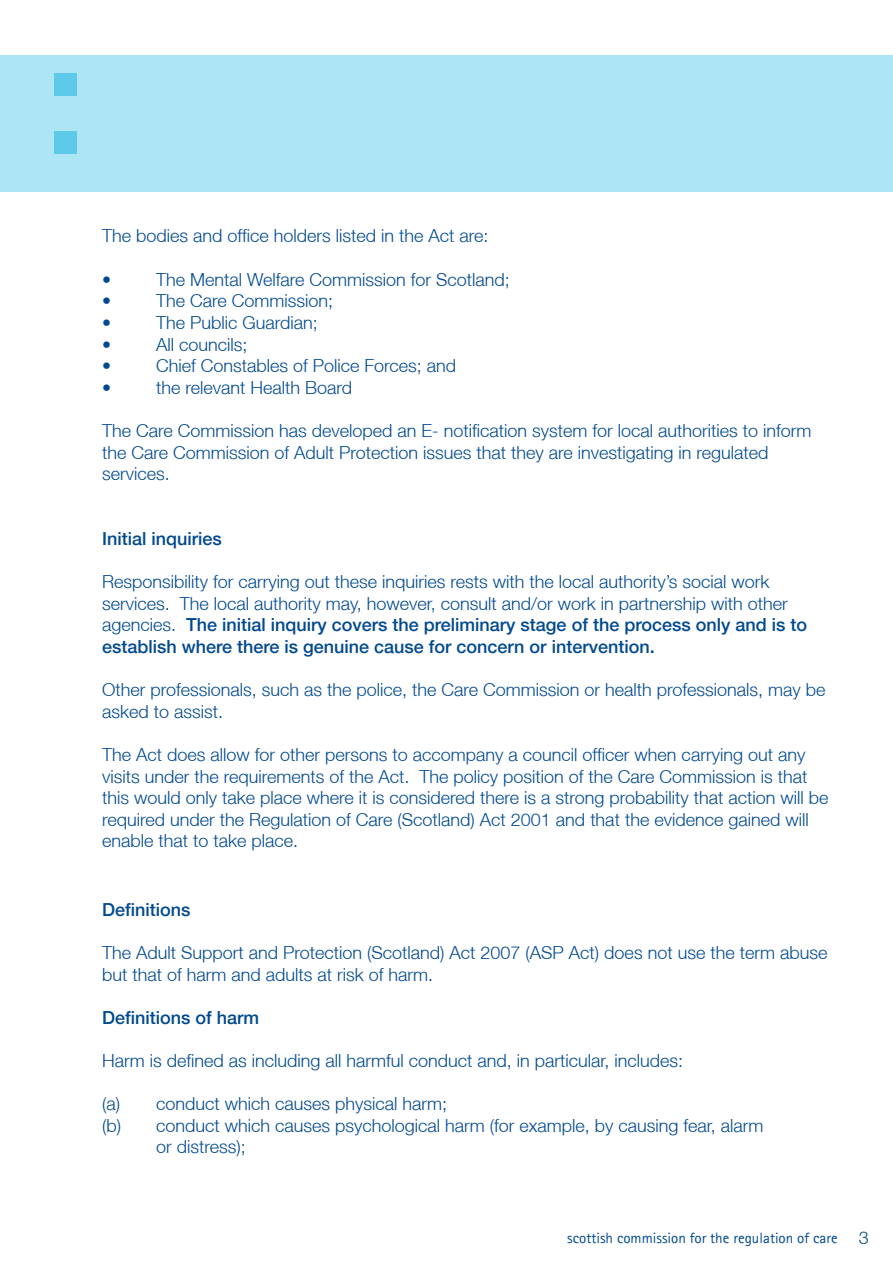
<style>
.page{position:relative;width:893px;height:1263px;background:#fff}
.page>*{position:absolute;margin:0;border:0;box-sizing:border-box;transform-origin:0 0}
.t1{font:300 18px/21.6px "Helvetica Neue LT";color:#004990}
.t2{font:500 18px "Helvetica Neue LT";color:#004990}
.t3{font:15px "Agfa Rotis Sans Serif";color:#004990}
.s1{font-weight:500}
</style>
<div class="page">
<hr style="left:0;top:55px;width:1px;height:136px;background:#ade5f4">
<div style="left:2px;top:55px;width:891px;height:136px;background:#ade5f4"></div>
<div style="left:55px;top:74px;width:22px;height:22px;background:#5ccae8"></div>
<div style="left:55px;top:131px;width:22px;height:22px;background:#5ccae8"></div>
<p class="t1" style="left:102px;top:225px;width:388px">The bodies and office holders listed in the Act are:</p>
<p class="t1" style="left:102px;top:268px;width:10px">•</p>
<p class="t1" style="left:156px;top:268px;width:355px">The Mental Welfare Commission for Scotland;</p>
<p class="t1" style="left:102px;top:290px;width:10px">•</p>
<p class="t1" style="left:156px;top:290px;width:179px">The Care Commission;</p>
<p class="t1" style="left:102px;top:311px;width:10px">•</p>
<p class="t1" style="left:156px;top:311px;width:163px">The Public Guardian;</p>
<p class="t1" style="left:102px;top:333px;width:10px">•</p>
<p class="t1" style="left:156px;top:333px;width:93px">All councils;</p>
<p class="t1" style="left:102px;top:354px;width:10px">•</p>
<p class="t1" style="left:156px;top:354px;width:302px">Chief Constables of Police Forces; and</p>
<p class="t1" style="left:102px;top:376px;width:10px">•</p>
<p class="t1" style="left:156px;top:376px;width:198px">the relevant Health Board</p>
<p class="t1" style="left:102px;top:419px;width:711px">The Care Commission has developed an E- notification system for local authorities to inform the Care Commission of Adult Protection issues that they are investigating in regulated services.</p>
<p class="t2" style="left:102px;top:528px;width:121px">Initial inquiries</p>
<p class="t1" style="left:102px;top:570px;width:707px">Responsibility for carrying out these inquiries rests with the local authority’s social work services. The local authority may, however, consult and/or work in partnership with other agencies. <span class="s1">The initial inquiry covers the preliminary stage of the process only and is to establish where there is genuine cause for concern or intervention.</span></p>
<p class="t1" style="left:102px;top:678px;width:725px">Other professionals, such as the police, the Care Commission or health professionals, may be asked to assist.</p>
<p class="t1" style="left:102px;top:743px;width:728px">The Act does allow for other persons to accompany a council officer when carrying out any visits under the requirements of the Act. The policy position of the Care Commission is that this would only take place where it is considered there is a strong probability that action will be required under the Regulation of Care (Scotland) Act 2001 and that the evidence gained will enable that to take place.</p>
<p class="t2" style="left:102px;top:899px;width:90px">Definitions</p>
<p class="t1" style="left:102px;top:941px;width:727px">The Adult Support and Protection (Scotland) Act 2007 (ASP Act) does not use the term abuse but that of harm and adults at risk of harm.</p>
<p class="t2" style="left:102px;top:1007px;width:159px">Definitions of harm</p>
<p class="t1" style="left:102px;top:1049px;width:583px">Harm is defined as including all harmful conduct and, in particular, includes:</p>
<p class="t1" style="left:102px;top:1092px;width:347px">(a) conduct which causes physical harm;</p>
<p class="t1" style="left:102px;top:1114px;width:663px">(b) conduct which causes psychological harm (for example, by causing fear, alarm</p>
<p class="t1" style="left:156px;top:1136px;width:91px">or distress);</p>
<p class="t3" style="left:567px;top:1228px;width:272px">scottish commission for the regulation of care</p>
<p class="t1" style="left:859px;top:1226px;width:12px">3</p>
</div>
